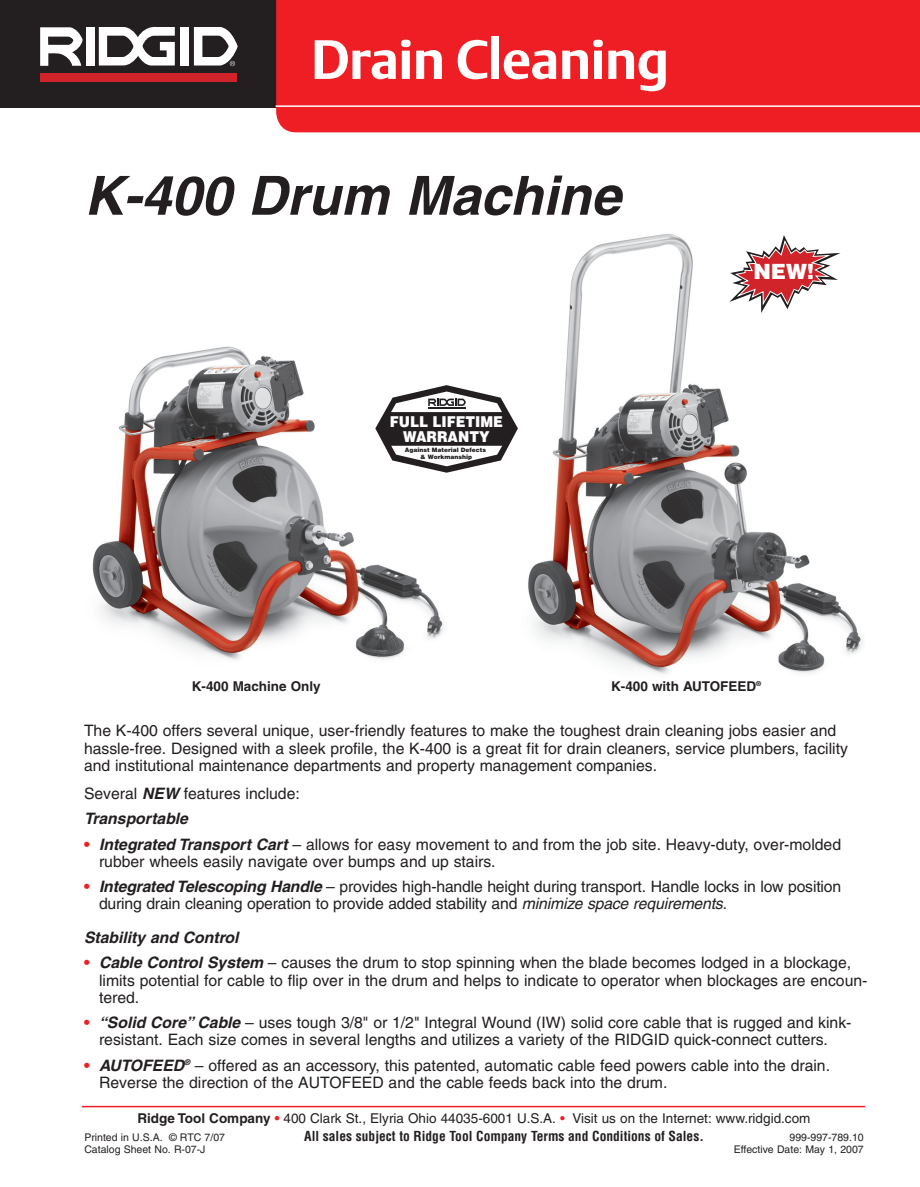
<style>
.page{position:relative;width:920px;height:1187px;background:#fff}
.page>*{position:absolute;margin:0;border:0;box-sizing:border-box;transform-origin:0 0}
.t1{font:700 54.75px "DTL Argo T";letter-spacing:-.01em;color:#fff}
.t2{font:italic 700 54px "Helvetica";color:#231f20}
.t3{font:900 21px "Helvetica";color:#fff}
.t4{font:15.75px/17.2px "Helvetica";color:#231f20}
.t5{font:italic 700 15.75px "Helvetica";color:#231f20}
.t6{font:900 15px/14.2px "Helvetica";color:#fff;text-align:center;scale:.9 1}
.t7{font:13.5px "Helvetica";color:#231f20}
.t8{font:700 condensed 13.5px "Helvetica";color:#231f20}
.t9{font:700 13.5px "Helvetica";color:#231f20}
.t10{font:10.5px "Helvetica";color:#231f20}
.t11{font:900 6px/6.8px "Helvetica";color:#231f20;text-align:center}
.s1{font-weight:700;font-style:italic}
.s2{font-weight:700;color:#ee1e24}
.s3{font-style:italic}
.s4{font-weight:700}
.s5{color:#ee1e24}
</style>
<div class="page">
<img style="left:528px;top:234px;width:335px;height:440px">
<img style="left:92px;top:346px;width:357px;height:314px">
<hr style="left:82px;top:1105px;width:783px;height:2px;background:#ee1e24">
<div style="left:1px;top:0;width:283px;height:107px;background:#231f20"></div>
<div style="left:86px;top:27px;width:8px;height:38px;background:#fff"></div>
<div style="left:180px;top:27px;width:9px;height:38px;background:#fff"></div>
<div style="left:40px;top:73px;width:196px;height:9px;background:#d1232a"></div>
<svg style="left:40px;top:27px;width:43px;height:39px"></svg>
<svg style="left:99px;top:26px;width:76px;height:40px"></svg>
<svg style="left:194px;top:27px;width:44px;height:39px"></svg>
<div style="left:276px;top:0;width:643px;height:132px;background:#ee1e24"></div>
<hr style="left:275px;top:105px;width:644px;height:2px;background:#fff">
<svg style="left:375px;top:385px;width:143px;height:87px"></svg>
<svg style="left:729px;top:235px;width:111px;height:78px"></svg>
<h1 class="t1" style="left:311px;top:36px;width:359px">Drain Cleaning</h1>
<h2 class="t2" style="left:84px;top:176px;width:549px">K-400 Drum Machine</h2>
<p class="t6" style="left:390px;top:416px;width:127px">FULL LIFETIME<br>WARRANTY</p>
<p class="t11" style="left:405px;top:447px;width:83px">Against Material Defects &amp; Workmanship</p>
<h3 class="t3" style="left:753px;top:264px;width:62px">NEW!</h3>
<p class="t9" style="left:192px;top:681px;width:130px">K-400 Machine Only</p>
<p class="t9" style="left:611px;top:681px;width:152px">K-400 with AUTOFEED<sup>®</sup></p>
<p class="t4" style="left:84px;top:723px;width:765px">The K-400 offers several unique, user-friendly features to make the toughest drain cleaning jobs easier and hassle-free. Designed with a sleek profile, the K-400 is a great fit for drain cleaners, service plumbers, facility and institutional maintenance departments and property management companies.</p>
<p class="t4" style="left:84px;top:782px;width:217px;line-height:25.3px">Several <span class="s1">NEW</span>features include:<br><span class="s1">Transportable</span></p>
<p class="t4" style="left:99px;top:837px;width:743px;text-indent:-15px"><span class="s2">•</span> <span class="s1">Integrated Transport Cart</span> – allows for easy movement to and from the job site. Heavy-duty, over-molded rubber wheels easily navigate over bumps and up stairs.</p>
<p class="t4" style="left:99px;top:879px;width:743px;text-indent:-15px"><span class="s2">•</span> <span class="s1">Integrated Telescoping Handle</span>– provides high-handle height during transport. Handle locks in low position during drain cleaning operation to provide added stability and <span class="s3">minimize space requirements</span>.</p>
<p class="t5" style="left:84px;top:931px;width:159px">Stability and Control</p>
<p class="t4" style="left:99px;top:955px;width:770px;text-indent:-15px"><span class="s2">•</span> <span class="s1">Cable Control System</span> – causes the drum to stop spinning when the blade becomes lodged in a blockage, limits potential for cable to flip over in the drum and helps to indicate to operator when blockages are encoun&shy;tered.</p>
<p class="t4" style="left:84px;top:1015px;width:769px;text-align:center"><span class="s2">•</span> <span class="s1">“Solid Core”Cable</span> – uses tough 3/8" or 1/2" Integral Wound (IW) solid core cable that is rugged and kink&shy;resistant. Each size comes in several lengths and utilizes a variety of the RIDGID quick-connect cutters.</p>
<p class="t4" style="left:99px;top:1058px;width:732px;text-indent:-15px"><span class="s2">•</span> <span class="s1">AUTOFEED</span><sup>®</sup> – offered as an accessory, this patented, automatic cable feed powers cable into the drain.<br>Reverse the direction of the AUTOFEED and the cable feeds back into the drum.</p>
<p class="t7" style="left:137px;top:1113px;width:674px"><span class="s4">Ridge Tool Company</span> <span class="s2">•</span> 400 Clark St., Elyria Ohio 44035-6001 U.S.A. <span class="s5">•</span> Visit us on the Internet: www.ridgid.com</p>
<p class="t10" style="left:84px;top:1133px;width:142px">Printed in U.S.A. © RTC 7/07</p>
<p class="t8" style="left:304px;top:1130px;width:401px">All sales subject to Ridge Tool Company Terms and Conditions of Sales.</p>
<p class="t10" style="left:789px;top:1133px;width:76px">999-997-789.10</p>
<p class="t10" style="left:84px;top:1145px;width:123px">Catalog Sheet No. R-07-J</p>
<p class="t10" style="left:733px;top:1145px;width:131px">Effective Date: May 1, 2007</p>
</div>
